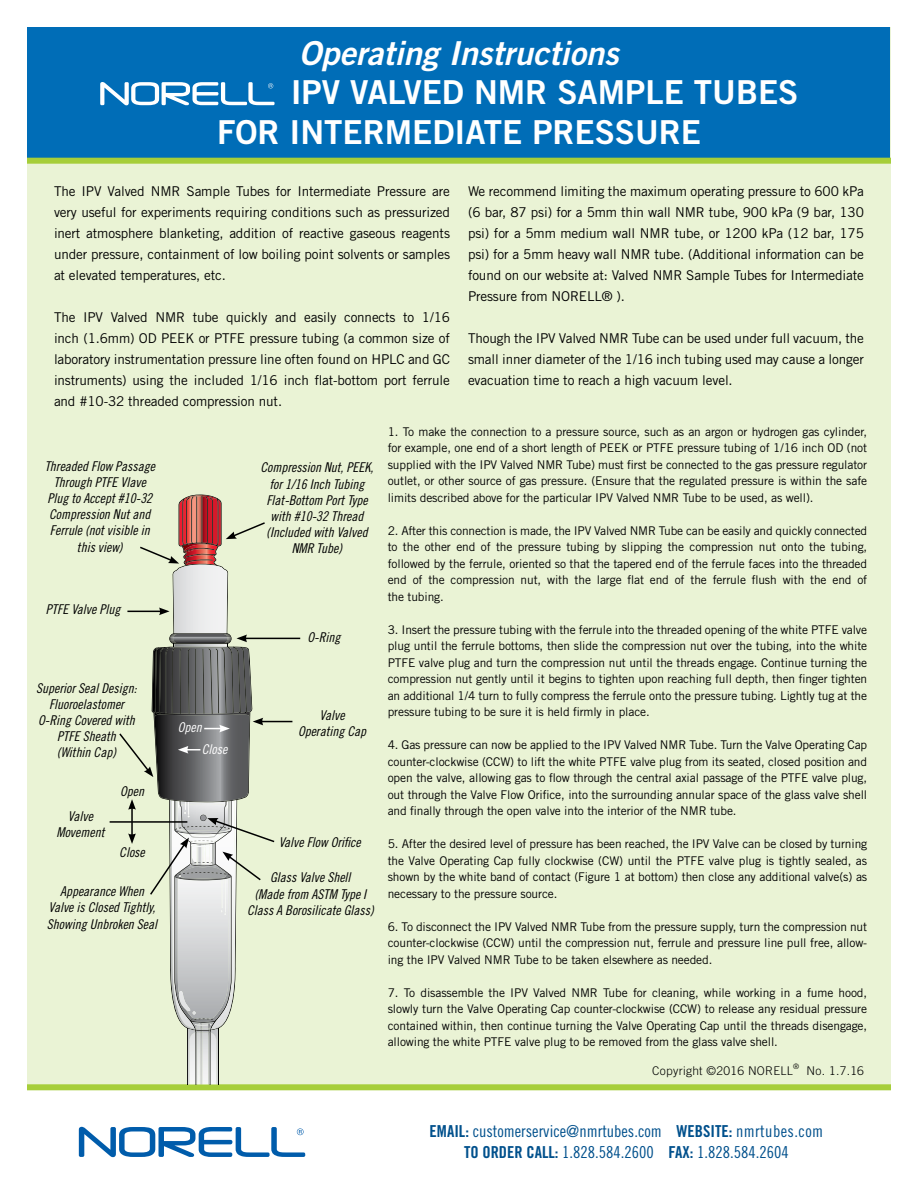
<style>
.page{position:relative;width:918px;height:1188px;background:#fff}
.page>*{position:absolute;margin:0;border:0;box-sizing:border-box;transform-origin:0 0}
.t1{font:33px/39.6px "Trade Gothic Bold Two";color:#fff}
.t2{font:italic 33px "Trade Gothic Bold Two";color:#fff}
.t3{font:16.5px/21px "Trade Gothic Cond Eighteen";color:#00508c;text-align:center}
.t4{font:13.5px/21px "Trade Gothic";letter-spacing:-.01em;color:#000;text-align:justify}
.t5{font:13.5px/16.2px "Trade Gothic Cond Eighteen Obl";color:#000;text-align:center}
.t6{font:13.5px/22.6px "Trade Gothic Cond Eighteen Obl";color:#fff}
.t7{font:12px/16.5px "Trade Gothic";letter-spacing:-.01em;color:#000;text-align:justify}
.t8{font:300 12px "Trade Gothic";letter-spacing:.025em;color:#000}
.t9{font:300 7.5px "Trade Gothic";color:#000}
.s1{font-family:"Trade Gothic Bold Cond Twenty"}
</style>
<div class="page">
<div style="left:27px;top:27px;width:864px;height:1057px;background:#eaf3d5"></div>
<div style="left:28px;top:28px;width:862px;height:132px;background:#006db7"></div>
<div style="left:27px;top:1084px;width:864px;height:6px;background:#a6ce39"></div>
<div style="left:27px;top:158px;width:864px;height:6px;background:#a6ce39"></div>
<svg style="left:100px;top:82px;width:175px;height:23px"></svg>
<hr style="left:245px;top:638px;width:55px;height:1px;background:#000">
<hr style="left:261px;top:721px;width:31px;height:1px;background:#000">
<hr style="left:110px;top:821px;width:77px;height:2px;background:#000">
<svg style="left:118px;top:495px;width:158px;height:589px"></svg>
<svg style="left:79px;top:1127px;width:226px;height:30px"></svg>
<h1 class="t2" style="left:299px;top:33px;width:321px">Operating Instructions</h1>
<h1 class="t1" style="left:217px;top:72px;width:583px;text-indent:74px">IPV VALVED NMR SAMPLE TUBES<br>FOR INTERMEDIATE PRESSURE</h1>
<p class="t4" style="left:54px;top:180px;width:398px">The IPV Valved NMR Sample Tubes for Intermediate Pressure are very useful for experiments requiring conditions such as pressurized inert atmosphere blanketing, addition of reactive gaseous reagents under pressure, containment of low boiling point solvents or samples at elevated temperatures, etc.</p>
<p class="t4" style="left:54px;top:306px;width:398px">The IPV Valved NMR tube quickly and easily connects to 1/16 inch (1.6mm) OD PEEK or PTFE pressure tubing (a common size of laboratory instrumentation pressure line often found on HPLC and GC instruments) using the included 1/16 inch flat-bottom port ferrule and #10-32 threaded compression nut.</p>
<p class="t4" style="left:468px;top:180px;width:398px">We recommend limiting the maximum operating pressure to 600 kPa (6 bar, 87 psi) for a 5mm thin wall NMR tube, 900 kPa (9 bar, 130 psi) for a 5mm medium wall NMR tube, or 1200 kPa (12 bar, 175 psi) for a 5mm heavy wall NMR tube. (Additional information can be found on our website at: Valved NMR Sample Tubes for Intermediate Pressure from NORELL® ).</p>
<p class="t4" style="left:468px;top:327px;width:398px">Though the IPV Valved NMR Tube can be used under full vacuum, the small inner diameter of the 1/16 inch tubing used may cause a longer evacuation time to reach a high vacuum level.</p>
<p class="t7" style="left:388px;top:423px;width:481px">1. To make the connection to a pressure source, such as an argon or hydrogen gas cylinder, for example, one end of a short length of PEEK or PTFE pressure tubing of 1/16 inch OD (not supplied with the IPV Valved NMR Tube) must first be connected to the gas pressure regulator outlet, or other source of gas pressure. (Ensure that the regulated pressure is within the safe limits described above for the particular IPV Valved NMR Tube to be used, as well).</p>
<p class="t7" style="left:388px;top:522px;width:481px">2. After this connection is made, the IPV Valved NMR Tube can be easily and quickly connected to the other end of the pressure tubing by slipping the compression nut onto the tubing, followed by the ferrule, oriented so that the tapered end of the ferrule faces into the threaded end of the compression nut, with the large flat end of the ferrule flush with the end of the tubing.</p>
<p class="t7" style="left:388px;top:621px;width:481px">3. Insert the pressure tubing with the ferrule into the threaded opening of the white PTFE valve plug until the ferrule bottoms, then slide the compression nut over the tubing, into the white PTFE valve plug and turn the compression nut until the threads engage. Continue turning the compression nut gently until it begins to tighten upon reaching full depth, then finger tighten an additional 1/4 turn to fully compress the ferrule onto the pressure tubing. Lightly tug at the pressure tubing to be sure it is held firmly in place.</p>
<p class="t7" style="left:388px;top:737px;width:481px">4. Gas pressure can now be applied to the IPV Valved NMR Tube. Turn the Valve Operating Cap counter-clockwise (CCW) to lift the white PTFE valve plug from its seated, closed position and open the valve, allowing gas to flow through the central axial passage of the PTFE valve plug, out through the Valve Flow Orifice, into the surrounding annular space of the glass valve shell and finally through the open valve into the interior of the NMR tube.</p>
<p class="t7" style="left:388px;top:836px;width:481px">5. After the desired level of pressure has been reached, the IPV Valve can be closed by turning the Valve Operating Cap fully clockwise (CW) until the PTFE valve plug is tightly sealed, as shown by the white band of contact (Figure 1 at bottom) then close any additional valve(s) as necessary to the pressure source.</p>
<p class="t7" style="left:388px;top:918px;width:481px">6. To disconnect the IPV Valved NMR Tube from the pressure supply, turn the compression nut counter-clockwise (CCW) until the compression nut, ferrule and pressure line pull free, allow&shy;ing the IPV Valved NMR Tube to be taken elsewhere as needed.</p>
<p class="t7" style="left:388px;top:984px;width:481px">7. To disassemble the IPV Valved NMR Tube for cleaning, while working in a fume hood, slowly turn the Valve Operating Cap counter-clockwise (CCW) to release any residual pressure contained within, then continue turning the Valve Operating Cap until the threads disengage, allowing the white PTFE valve plug to be removed from the glass valve shell.</p>
<p class="t5" style="left:45px;top:458px;width:112px">Threaded Flow Passage<br>Through PTFE Vlave<br>Plug to Accept #10-32<br>Compression Nut and<br>Ferrule (not visible in this view)</p>
<p class="t5" style="left:260px;top:459px;width:115px">Compression Nut, PEEK, for 1/16 Inch Tubing<br>Flat-Bottom Port Type with #10-32 Thread (Included with Valved<br>NMR Tube)</p>
<p class="t5" style="left:46px;top:601px;width:76px">PTFE Valve Plug</p>
<p class="t5" style="left:308px;top:629px;width:34px">O-Ring</p>
<p class="t5" style="left:36px;top:680px;width:102px">Superior Seal Design:<br>Fluoroelastomer<br>O-Ring Covered with<br>PTFE Sheath<br>(Within Cap)</p>
<p class="t5" style="left:298px;top:707px;width:70px">Valve<br>Operating Cap</p>
<p class="t6" style="left:202px;top:715px;width:27px;text-indent:-24px">Open<br>Close</p>
<p class="t5" style="left:120px;top:783px;width:25px">Open</p>
<p class="t5" style="left:56px;top:808px;width:50px">Valve<br>Movement</p>
<p class="t5" style="left:279px;top:834px;width:83px">Valve Flow Orifice</p>
<p class="t5" style="left:119px;top:844px;width:27px">Close</p>
<p class="t5" style="left:247px;top:869px;width:128px">Glass Valve Shell<br>(Made from ASTM Type I<br>Class A Borosilicate Glass)</p>
<p class="t5" style="left:47px;top:883px;width:112px">Appearance When<br>Valve is Closed Tightly,<br>Showing Unbroken Seal</p>
<p class="t8" style="left:652px;top:1064px;width:142px">Copyright ©2016 NORELL</p>
<p class="t9" style="left:793px;top:1062px;width:7px">®</p>
<p class="t8" style="left:807px;top:1064px;width:59px">No. 1.7.16</p>
<h2 class="t3" style="left:430px;top:1120px;width:395px"><span class="s1">EMAIL:</span> customerservice@nmrtubes.com <span class="s1">WEBSITE:</span> nmrtubes.com<br><span class="s1">TO ORDER CALL:</span> 1.828.584.2600 <span class="s1">FAX:</span> 1.828.584.2604</h2>
</div>
